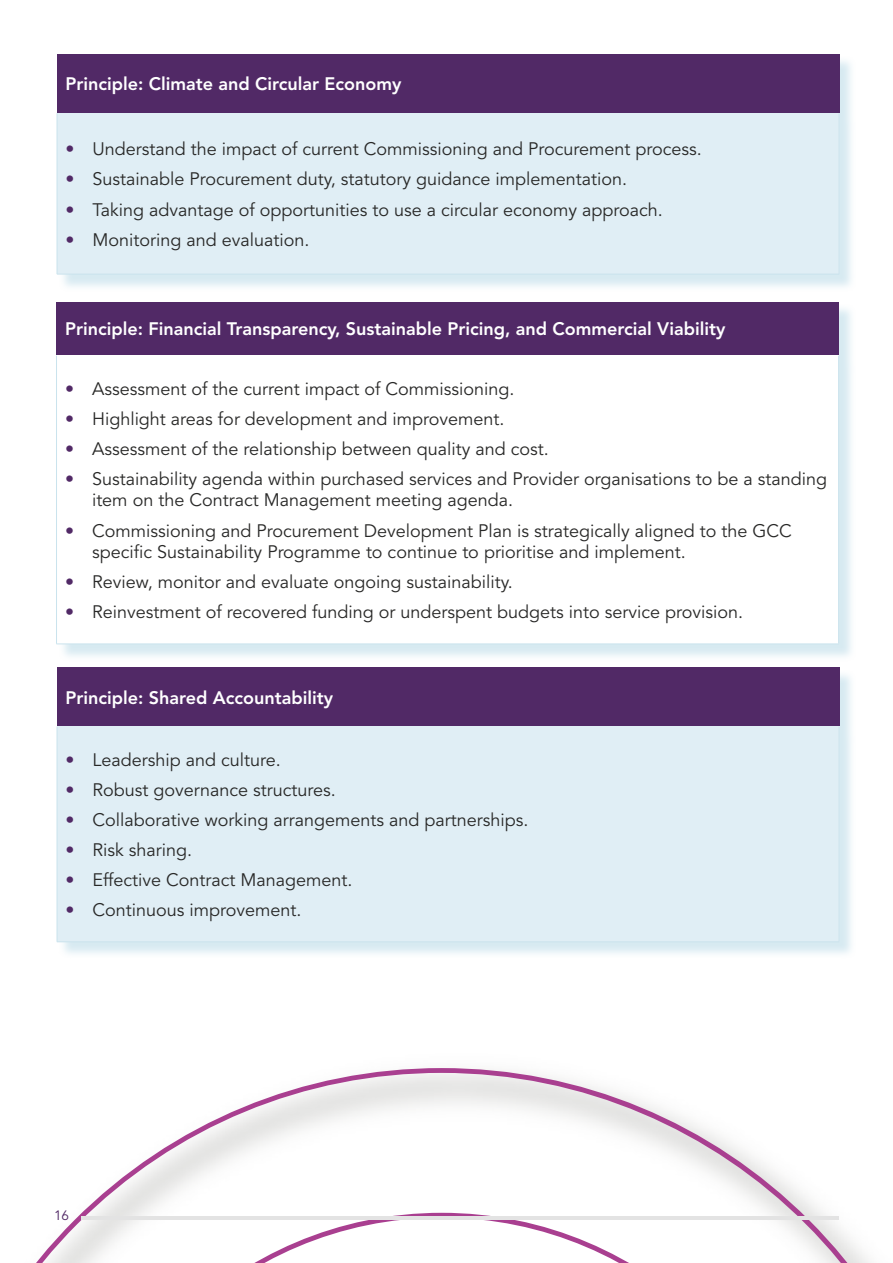
<style>
.page{position:relative;width:893px;height:1263px;background:#fff}
.page>*{position:absolute;margin:0;border:0;box-sizing:border-box;transform-origin:0 0}
.t1{font:18px/21.6px "Avenir LT Std";color:#282827}
.t2{font:800 18px "Avenir LT Std";color:#fff}
.t3{font:13.5px "Avenir LT Std";color:#512966}
.s1{color:#512966}
</style>
<div class="page">
<div style="left:58px;top:304px;width:798px;height:357px;background:#cae3ed;opacity:.75"></div>
<div style="left:57px;top:302px;width:782px;height:54px;background:#512966"></div>
<div style="left:57px;top:356px;width:782px;height:288px;background:#fff"></div>
<hr style="left:56px;top:356px;width:1px;height:288px;background:#cae3ed">
<hr style="left:838px;top:356px;width:1px;height:288px;background:#cae3ed">
<hr style="left:56px;top:644px;width:783px;height:1px;background:#cae3ed">
<div style="left:59px;top:56px;width:798px;height:236px;background:#cae3ed;opacity:.75"></div>
<div style="left:57px;top:54px;width:782px;height:59px;background:#512966"></div>
<div style="left:57px;top:113px;width:782px;height:161px;background:#e0eef5"></div>
<hr style="left:57px;top:113px;width:1px;height:161px;background:#cae3ed">
<hr style="left:839px;top:113px;width:1px;height:161px;background:#cae3ed">
<hr style="left:57px;top:274px;width:782px;height:1px;background:#cae3ed">
<div style="left:59px;top:670px;width:798px;height:289px;background:#cae3ed;opacity:.75"></div>
<div style="left:57px;top:667px;width:782px;height:60px;background:#512966"></div>
<div style="left:57px;top:727px;width:782px;height:215px;background:#e0eef5"></div>
<hr style="left:57px;top:727px;width:1px;height:215px;background:#cae3ed">
<hr style="left:839px;top:727px;width:1px;height:215px;background:#cae3ed">
<hr style="left:57px;top:941px;width:782px;height:1px;background:#cae3ed">
<svg style="left:36px;top:1068px;width:834px;height:195px"></svg>
<hr style="left:81px;top:1216px;width:758px;height:3px;background:#e3e3e3">
<p class="t2" style="left:66px;top:74px;width:338px">Principle: Climate and Circular Economy</p>
<p class="t1" style="left:66px;top:139px;width:638px"><span class="s1">•</span> Understand the impact of current Commissioning and Procurement process.</p>
<p class="t1" style="left:66px;top:169px;width:563px"><span class="s1">•</span> Sustainable Procurement duty, statutory guidance implementation.</p>
<p class="t1" style="left:66px;top:199px;width:599px"><span class="s1">•</span> Taking advantage of opportunities to use a circular economy approach.</p>
<p class="t1" style="left:66px;top:229px;width:246px"><span class="s1">•</span> Monitoring and evaluation.</p>
<p class="t2" style="left:65px;top:319px;width:662px">Principle: Financial Transparency, Sustainable Pricing, and Commercial Viability</p>
<p class="t1" style="left:65px;top:378px;width:451px"><span class="s1">•</span> Assessment of the current impact of Commissioning.</p>
<p class="t1" style="left:65px;top:408px;width:441px"><span class="s1">•</span> Highlight areas for development and improvement.</p>
<p class="t1" style="left:65px;top:438px;width:485px"><span class="s1">•</span> Assessment of the relationship between quality and cost.</p>
<p class="t1" style="left:92px;top:468px;width:736px;text-indent:-27px"><span class="s1">•</span> Sustainability agenda within purchased services and Provider organisations to be a standing item on the Contract Management meeting agenda.</p>
<p class="t1" style="left:92px;top:520px;width:701px;text-indent:-27px"><span class="s1">•</span> Commissioning and Procurement Development Plan is strategically aligned to the GCC specific Sustainability Programme to continue to prioritise and implement.</p>
<p class="t1" style="left:65px;top:572px;width:449px"><span class="s1">•</span> Review, monitor and evaluate ongoing sustainability.</p>
<p class="t1" style="left:65px;top:602px;width:679px"><span class="s1">•</span> Reinvestment of recovered funding or underspent budgets into service provision.</p>
<p class="t2" style="left:66px;top:687px;width:269px">Principle: Shared Accountability</p>
<p class="t1" style="left:66px;top:749px;width:217px"><span class="s1">•</span> Leadership and culture.</p>
<p class="t1" style="left:66px;top:779px;width:272px"><span class="s1">•</span> Robust governance structures.</p>
<p class="t1" style="left:66px;top:809px;width:464px"><span class="s1">•</span> Collaborative working arrangements and partnerships.</p>
<p class="t1" style="left:66px;top:839px;width:128px"><span class="s1">•</span> Risk sharing.</p>
<p class="t1" style="left:66px;top:870px;width:289px"><span class="s1">•</span> Effective Contract Management.</p>
<p class="t1" style="left:66px;top:900px;width:238px"><span class="s1">•</span> Continuous improvement.</p>
<p class="t3" style="left:54px;top:1207px;width:17px">16</p>
</div>
